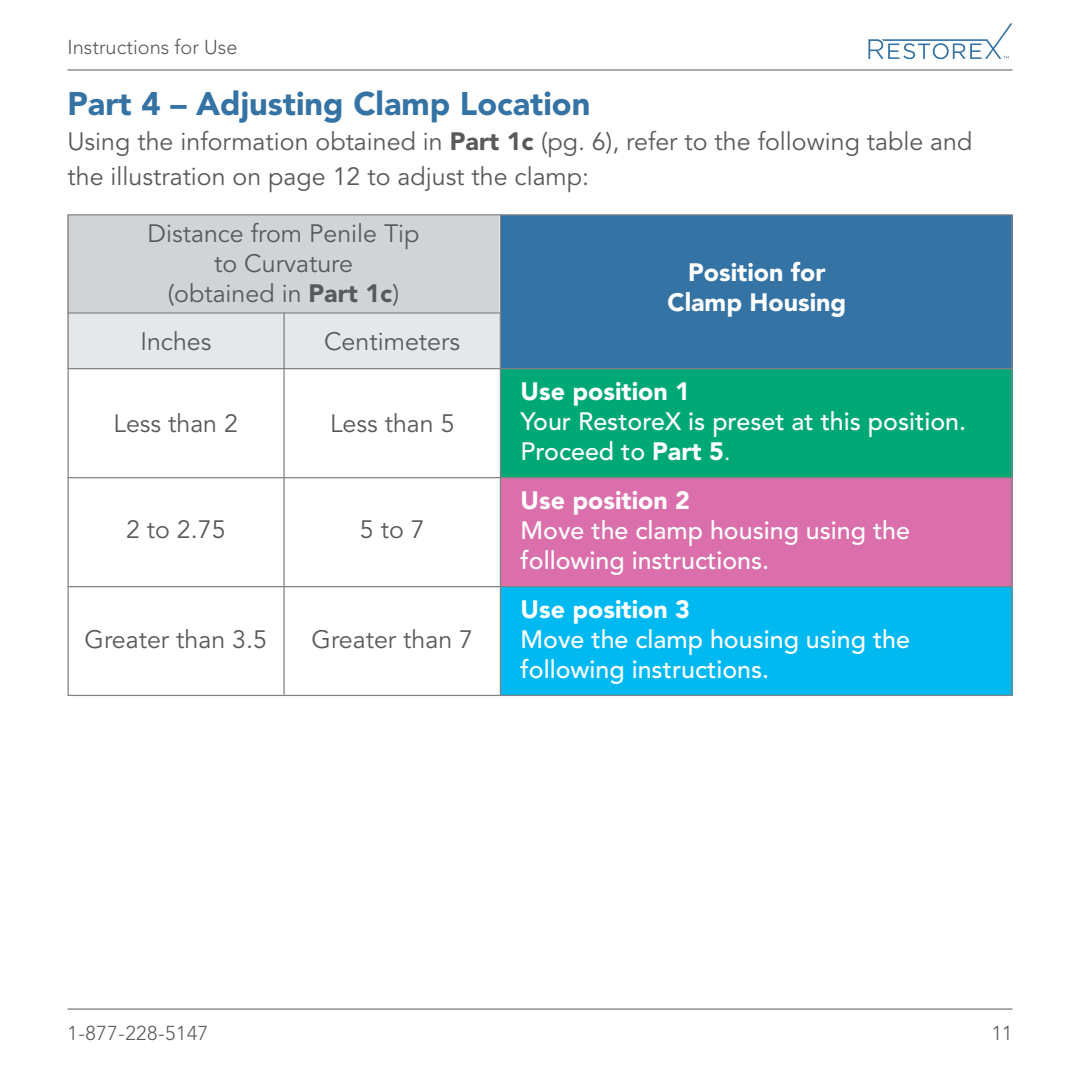
<style>
.page{position:relative;width:1080px;height:1080px;background:#fff}
.page>*{position:absolute;margin:0;border:0;box-sizing:border-box;transform-origin:0 0}
.t1{font:900 32.5px "Avenir";color:#3473a4}
.t2{font:25px/30px "Avenir";color:#58595b}
.t3{font:500 25px/30px "Avenir";color:#fff}
.t4{font:900 25px/30px "Avenir";color:#fff;text-align:center}
.t5{font:300 20px "Avenir";color:#58595b}
.t6{font:300 20px "Avenir";letter-spacing:.025em;color:#58595b}
.s1{font-weight:900}
.s2{font-weight:400}
</style>
<div class="page">
<svg style="left:868px;top:23px;width:144px;height:36px"></svg>
<hr style="left:68px;top:70px;width:944px;height:1px;background:#58595b">
<hr style="left:68px;top:1009px;width:944px;height:1px;background:#58595b">
<div style="left:501px;top:215px;width:511px;height:153px;background:#3473a4"></div>
<div style="left:68px;top:215px;width:432px;height:97px;background:#d1d3d4"></div>
<div style="left:68px;top:314px;width:432px;height:55px;background:#e6e7e8"></div>
<div style="left:501px;top:369px;width:511px;height:109px;background:#00a875"></div>
<div style="left:501px;top:478px;width:511px;height:108px;background:#da6fab"></div>
<div style="left:501px;top:587px;width:511px;height:108px;background:#00b9f1"></div>
<hr style="left:500px;top:215px;width:1px;height:480px;background:#808285">
<hr style="left:68px;top:368px;width:944px;height:1px;background:#808285">
<hr style="left:68px;top:477px;width:944px;height:1px;background:#808285">
<hr style="left:68px;top:586px;width:944px;height:1px;background:#808285">
<hr style="left:68px;top:312px;width:433px;height:2px;background:#808285">
<hr style="left:283px;top:313px;width:2px;height:382px;background:#808285">
<p class="t5" style="left:68px;top:35px;width:172px">Instructions for Use</p>
<h1 class="t1" style="left:68px;top:84px;width:524px">Part 4 – Adjusting Clamp Location</h1>
<p class="t2" style="left:68px;top:124px;width:906px;line-height:35px">Using the information obtained in <span class="s1">Part 1c</span> (pg. 6), refer to the following table and the illustration on page 12 to adjust the clamp:</p>
<p class="t2" style="left:148px;top:220px;width:274px;text-align:center">Distance from Penile Tip to Curvature<br>(obtained in <span class="s1">Part 1c</span>)</p>
<p class="t2" style="left:140px;top:327px;width:73px">Inches</p>
<p class="t2" style="left:324px;top:327px;width:138px">Centimeters</p>
<p class="t2" style="left:114px;top:409px;width:126px">Less than 2</p>
<p class="t2" style="left:330px;top:409px;width:126px">Less than 5</p>
<p class="t2" style="left:126px;top:515px;width:101px">2 to 2.75</p>
<p class="t2" style="left:85px;top:625px;width:184px">Greater than 3.5</p>
<p class="t2" style="left:360px;top:515px;width:66px">5 to 7</p>
<p class="t2" style="left:312px;top:625px;width:163px">Greater than 7</p>
<p class="t4" style="left:668px;top:257px;width:180px">Position for<br>Clamp Housing</p>
<p class="t4" style="left:521px;top:376px;width:171px">Use position 1</p>
<p class="t3" style="left:521px;top:407px;width:447px">Your RestoreX is preset at this position.<br>Proceed to <span class="s1">Part 5</span><span class="s2">.</span></p>
<p class="t4" style="left:521px;top:485px;width:171px">Use position 2</p>
<p class="t3" style="left:521px;top:516px;width:391px">Move the clamp housing using the following instructions.</p>
<p class="t4" style="left:521px;top:594px;width:171px">Use position 3</p>
<p class="t3" style="left:521px;top:625px;width:391px">Move the clamp housing using the following instructions.</p>
<p class="t6" style="left:68px;top:1022px;width:142px">1-877-228-5147</p>
<p class="t5" style="left:992px;top:1022px;width:22px">11</p>
</div>
